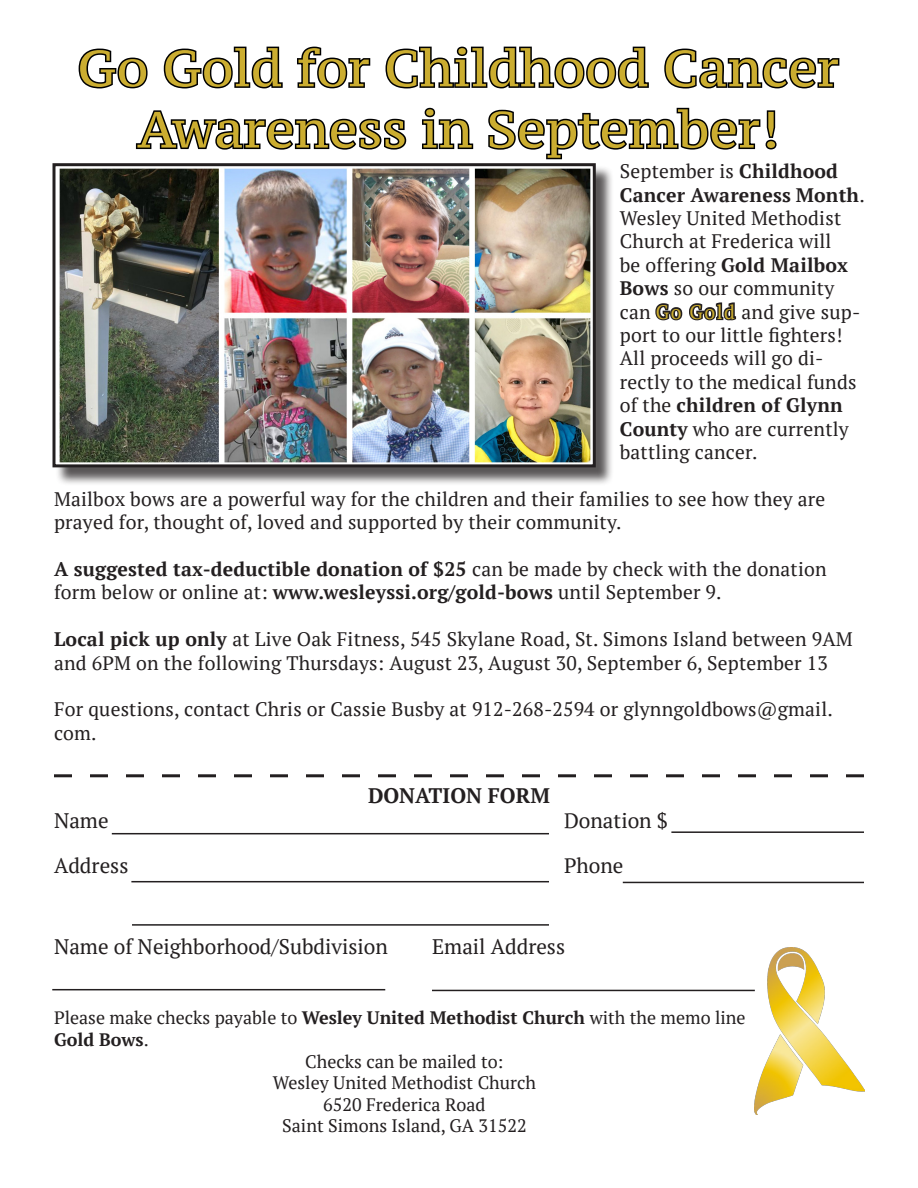
<style>
.page{position:relative;width:918px;height:1188px;background:#fff}
.page>*{position:absolute;margin:0;border:0;box-sizing:border-box;transform-origin:0 0}
.t1{font:51px/61.2px "PT Serif Caption";color:#cbad30;text-align:center}
.t2{font:21px "PT Serif";color:#231f20}
.t3{font:700 21px "PT Serif";color:#231f20}
.t4{font:19.5px/23.4px "PT Serif";letter-spacing:.01em;color:#231f20}
.t5{font:18px/21.6px "PT Serif";color:#231f20}
.s1{font-weight:700}
.s2{color:#cbad30}
</style>
<div class="page">
<svg style="left:655px;top:302px;width:82px;height:19px"></svg>
<div style="left:55px;top:165px;width:559px;height:321px;background:#231f20;opacity:.75"></div>
<img style="left:56px;top:167px;width:536px;height:296px">
<div style="left:52px;top:163px;width:544px;height:304px;border:3px solid #231f20"></div>
<svg style="left:78px;top:48px;width:70px;height:41px"></svg>
<svg style="left:163px;top:46px;width:120px;height:43px"></svg>
<svg style="left:297px;top:46px;width:74px;height:43px"></svg>
<svg style="left:385px;top:46px;width:264px;height:43px"></svg>
<svg style="left:664px;top:48px;width:176px;height:41px"></svg>
<svg style="left:135px;top:110px;width:272px;height:40px"></svg>
<svg style="left:422px;top:107px;width:52px;height:43px"></svg>
<svg style="left:488px;top:107px;width:289px;height:53px"></svg>
<img style="left:755px;top:947px;width:109px;height:167px">
<hr style="left:112px;top:833px;width:437px;height:1px;background:#231f20">
<hr style="left:131px;top:881px;width:418px;height:1px;background:#231f20">
<hr style="left:132px;top:924px;width:417px;height:2px;background:#231f20">
<svg style="left:54px;top:774px;width:810px;height:3px"></svg>
<hr style="left:52px;top:989px;width:333px;height:1px;background:#231f20">
<hr style="left:432px;top:990px;width:323px;height:1px;background:#231f20">
<hr style="left:623px;top:882px;width:241px;height:1px;background:#231f20">
<hr style="left:671px;top:831px;width:193px;height:2px;background:#231f20">
<p class="t1" style="left:77px;top:37px;width:764px">Go Gold for Childhood Cancer<br>Awareness in September!</p>
<p class="t4" style="left:620px;top:159px;width:246px">September is <span class="s1">Childhood<br>Cancer Awareness Month</span>.<br>Wesley United Methodist<br>Church at Frederica will<br>be offering <span class="s1">Gold Mailbox<br>Bows</span> so our community can <span class="s2">Go Gold</span> and give sup&shy;port to our little fighters!<br>All proceeds will go di&shy;rectly to the medical funds of the <span class="s1">children of Glynn<br>County</span> who are currently battling cancer.</p>
<p class="t4" style="left:54px;top:487px;width:773px">Mailbox bows are a powerful way for the children and their families to see how they are prayed for, thought of, loved and supported by their community.</p>
<p class="t4" style="left:54px;top:557px;width:774px"><span class="s1">A suggested tax-deductible donation of $25</span> can be made by check with the donation form below or online at: <span class="s1">www.wesleyssi.org/gold-bows</span> until September 9.</p>
<p class="t4" style="left:54px;top:627px;width:800px"><span class="s1">Local pick up only</span> at Live Oak Fitness, 545 Skylane Road, St. Simons Island between 9AM and 6PM on the following Thursdays: August 23, August 30, September 6, September 13</p>
<p class="t4" style="left:54px;top:698px;width:780px">For questions, contact Chris or Cassie Busby at 912-268-2594 or glynngoldbows@gmail. com.</p>
<p class="t3" style="left:368px;top:782px;width:183px">DONATION FORM</p>
<p class="t2" style="left:54px;top:807px;width:56px">Name</p>
<p class="t2" style="left:564px;top:807px;width:106px">Donation $</p>
<p class="t2" style="left:54px;top:852px;width:76px">Address</p>
<p class="t2" style="left:564px;top:852px;width:61px">Phone</p>
<p class="t2" style="left:54px;top:933px;width:336px">Name of Neighborhood/Subdivision</p>
<p class="t2" style="left:432px;top:933px;width:135px">Email Address</p>
<p class="t5" style="left:54px;top:1007px;width:693px">Please make checks payable to <span class="s1">Wesley United Methodist Church</span> with the memo line<br><span class="s1">Gold Bows</span>.</p>
<p class="t5" style="left:305px;top:1050px;width:200px">Checks can be mailed to:</p>
<p class="t5" style="left:273px;top:1072px;width:265px">Wesley United Methodist Church</p>
<p class="t5" style="left:323px;top:1093px;width:164px">6520 Frederica Road</p>
<p class="t5" style="left:282px;top:1115px;width:246px">Saint Simons Island, GA 31522</p>
</div>
